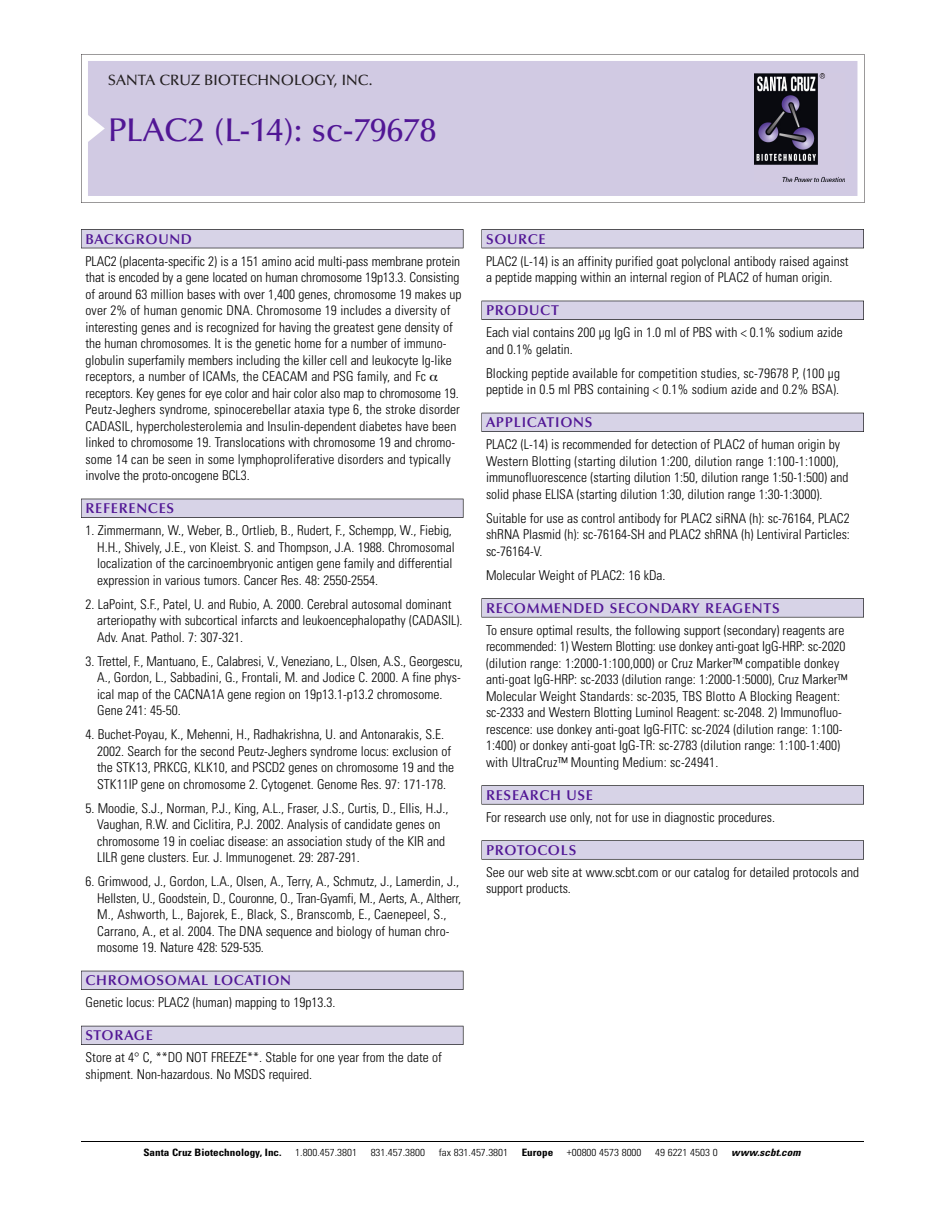
<style>
.page{position:relative;width:945px;height:1215px;background:#fff}
.page>*{position:absolute;margin:0;border:0;box-sizing:border-box;transform-origin:0 0}
.t1{font:500 33px "Optima";color:#511695}
.t2{font:500 15px "Optima";color:#231f20}
.t3{font:600 14.25px "Optima";letter-spacing:.05em;color:#511695}
.t4{font:300 condensed 13.5px/16.5px "Univers";color:#000}
.t5{font:300 condensed 10.2px "Univers";color:#000;scale:1.1 1}
.t6{font:700 condensed 10.2px "Univers";color:#000;scale:1.1 1}
.t7{font:italic 700 condensed 10.2px "Univers";letter-spacing:.005em;color:#000;scale:1.1 1}
</style>
<div class="page">
<svg style="left:81px;top:54px;width:783px;height:149px"></svg>
<div style="left:88px;top:61px;width:769px;height:135px;background:#d1cae3"></div>
<img style="left:755px;top:74px;width:90px;height:108px">
<div style="left:81px;top:229px;width:382px;height:19px;background:#525156"></div>
<div style="left:81px;top:230px;width:382px;height:18px;background:#d7d3e7"></div>
<div style="left:81px;top:499px;width:382px;height:19px;background:#515055"></div>
<div style="left:81px;top:499px;width:382px;height:18px;background:#d7d3e7"></div>
<div style="left:81px;top:971px;width:382px;height:19px;background:#525158"></div>
<div style="left:81px;top:971px;width:382px;height:18px;background:#d7d3e7"></div>
<div style="left:81px;top:1026px;width:382px;height:19px;background:#54535a"></div>
<div style="left:81px;top:1026px;width:382px;height:18px;background:#d7d3e7"></div>
<div style="left:482px;top:229px;width:382px;height:19px;background:#525156"></div>
<div style="left:482px;top:230px;width:381px;height:18px;background:#d7d3e7"></div>
<div style="left:482px;top:301px;width:382px;height:19px;background:#515055"></div>
<div style="left:482px;top:301px;width:381px;height:18px;background:#d7d3e7"></div>
<div style="left:482px;top:413px;width:382px;height:19px;background:#525158"></div>
<div style="left:482px;top:413px;width:381px;height:18px;background:#d7d3e7"></div>
<div style="left:482px;top:598px;width:382px;height:19px;background:#575759"></div>
<div style="left:482px;top:599px;width:381px;height:18px;background:#d7d3e7"></div>
<svg style="left:482px;top:785px;width:382px;height:20px"></svg>
<div style="left:482px;top:786px;width:381px;height:18px;background:#d7d3e7"></div>
<div style="left:482px;top:840px;width:382px;height:20px;background:#626263"></div>
<div style="left:482px;top:841px;width:381px;height:18px;background:#d7d3e7"></div>
<hr style="left:81px;top:1141px;width:783px;height:1px;background:#000">
<p class="t2" style="left:108px;top:74px;width:266px">SANTA CRUZ BIOTECHNOLOGY, INC.</p>
<h1 class="t1" style="left:108px;top:117px;width:330px">PLAC2 (L-14): sc-79678</h1>
<p class="t3" style="left:86px;top:233px;width:108px">BACKGROUND</p>
<p class="t4" style="left:86px;top:254px;width:378px">PLAC2 (placenta-specific 2) is a 151 amino acid multi-pass membrane protein that is encoded by a gene located on human chromosome 19p13.3. Consisting of around 63 million bases with over 1,400 genes, chromosome 19 makes up over 2% of human genomic DNA. Chromosome 19 includes a diversity of interesting genes and is recognized for having the greatest gene density of the human chromosomes. It is the genetic home for a number of immuno&shy;globulin superfamily members including the killer cell and leukocyte Ig-like receptors, a number of ICAMs, the CEACAM and PSG family, and Fc receptors. Key genes for eye color and hair color also map to chromosome 19.<br>Peutz-Jeghers syndrome, spinocerebellar ataxia type 6, the stroke disorder CADASIL, hypercholesterolemia and Insulin-dependent diabetes have been linked to chromosome 19. Translocations with chromosome 19 and chromo&shy;some 14 can be seen in some lymphoproliferative disorders and typically involve the proto-oncogene BCL3.</p>
<p class="t3" style="left:86px;top:503px;width:90px">REFERENCES</p>
<p class="t4" style="left:97px;top:523px;width:359px;text-indent:-12px">1. Zimmermann, W., Weber, B., Ortlieb, B., Rudert, F., Schempp, W., Fiebig, H.H., Shively, J.E., von Kleist. S. and Thompson, J.A. 1988. Chromosomal localization of the carcinoembryonic antigen gene family and differential expression in various tumors. Cancer Res. 48: 2550-2554.</p>
<p class="t4" style="left:97px;top:597px;width:367px;text-indent:-12px">2. LaPoint, S.F., Patel, U. and Rubio, A. 2000. Cerebral autosomal dominant arteriopathy with subcortical infarcts and leukoencephalopathy (CADASIL).<br>Adv. Anat. Pathol. 7: 307-321.</p>
<p class="t4" style="left:97px;top:654px;width:367px;text-indent:-12px">3. Trettel, F., Mantuano, E., Calabresi, V., Veneziano, L., Olsen, A.S., Georgescu, A., Gordon, L., Sabbadini, G., Frontali, M. and Jodice C. 2000. A fine phys&shy;ical map of the CACNA1A gene region on 19p13.1-p13.2 chromosome.<br>Gene 241: 45-50.</p>
<p class="t4" style="left:97px;top:727px;width:359px;text-indent:-12px">4. Buchet-Poyau, K., Mehenni, H., Radhakrishna, U. and Antonarakis, S.E.<br>2002. Search for the second Peutz-Jeghers syndrome locus: exclusion of the STK13, PRKCG, KLK10, and PSCD2 genes on chromosome 19 and the STK11IP gene on chromosome 2. Cytogenet. Genome Res. 97: 171-178.</p>
<p class="t4" style="left:97px;top:801px;width:353px;text-indent:-12px">5. Moodie, S.J., Norman, P.J., King, A.L., Fraser, J.S., Curtis, D., Ellis, H.J., Vaughan, R.W. and Ciclitira, P.J. 2002. Analysis of candidate genes on chromosome 19 in coeliac disease: an association study of the KIR and LILR gene clusters. Eur. J. Immunogenet. 29: 287-291.</p>
<p class="t4" style="left:97px;top:874px;width:365px;text-indent:-12px">6. Grimwood, J., Gordon, L.A., Olsen, A., Terry, A., Schmutz, J., Lamerdin, J., Hellsten, U., Goodstein, D., Couronne, O., Tran-Gyamfi, M., Aerts, A., Altherr, M., Ashworth, L., Bajorek, E., Black, S., Branscomb, E., Caenepeel, S., Carrano, A., et al. 2004. The DNA sequence and biology of human chro&shy;mosome 19. Nature 428: 529-535.</p>
<p class="t3" style="left:86px;top:975px;width:207px">CHROMOSOMAL LOCATION</p>
<p class="t4" style="left:86px;top:995px;width:251px">Genetic locus: PLAC2 (human) mapping to 19p13.3.</p>
<p class="t3" style="left:86px;top:1030px;width:69px">STORAGE</p>
<p class="t4" style="left:86px;top:1050px;width:358px">Store at 4° C, **DO NOT FREEZE**. Stable for one year from the date of shipment. Non-hazardous. No MSDS required.</p>
<p class="t3" style="left:486px;top:233px;width:61px">SOURCE</p>
<p class="t4" style="left:486px;top:254px;width:364px">PLAC2 (L-14) is an affinity purified goat polyclonal antibody raised against a peptide mapping within an internal region of PLAC2 of human origin.</p>
<p class="t3" style="left:486px;top:305px;width:74px">PRODUCT</p>
<p class="t4" style="left:486px;top:325px;width:358px">Each vial contains 200 µg IgG in 1.0 ml of PBS with &lt; 0.1% sodium azide and 0.1% gelatin.</p>
<p class="t4" style="left:486px;top:366px;width:356px">Blocking peptide available for competition studies, sc-79678 P, (100 µg peptide in 0.5 ml PBS containing &lt; 0.1% sodium azide and 0.2% BSA).</p>
<p class="t3" style="left:486px;top:417px;width:108px">APPLICATIONS</p>
<p class="t4" style="left:486px;top:437px;width:364px">PLAC2 (L-14) is recommended for detection of PLAC2 of human origin by Western Blotting (starting dilution 1:200, dilution range 1:100-1:1000), immunofluorescence (starting dilution 1:50, dilution range 1:50-1:500) and solid phase ELISA (starting dilution 1:30, dilution range 1:30-1:3000).</p>
<p class="t4" style="left:486px;top:511px;width:365px;text-align:justify">Suitable for use as control antibody for PLAC2 siRNA (h): sc-76164, PLAC2 shRNA Plasmid (h): sc-76164-SH and PLAC2 shRNA (h) Lentiviral Particles: sc-76164-V.</p>
<p class="t4" style="left:486px;top:568px;width:181px">Molecular Weight of PLAC2: 16 kDa.</p>
<p class="t3" style="left:486px;top:602px;width:295px">RECOMMENDED SECONDARY REAGENTS</p>
<p class="t4" style="left:486px;top:623px;width:363px">To ensure optimal results, the following support (secondary) reagents are recommended: 1) Western Blotting: use donkey anti-goat IgG-HRP: sc-2020 (dilution range: 1:2000-1:100,000) or Cruz Marker™ compatible donkey anti-goat IgG-HRP: sc-2033 (dilution range: 1:2000-1:5000), Cruz Marker™ Molecular Weight Standards: sc-2035, TBS Blotto A Blocking Reagent: sc-2333 and Western Blotting Luminol Reagent: sc-2048. 2) Immunofluo&shy;rescence: use donkey anti-goat IgG-FITC: sc-2024 (dilution range: 1:100- 1:400) or donkey anti-goat IgG-TR: sc-2783 (dilution range: 1:100-1:400) with UltraCruz™ Mounting Medium: sc-24941.</p>
<p class="t3" style="left:486px;top:789px;width:109px">RESEARCH USE</p>
<p class="t4" style="left:486px;top:810px;width:290px">For research use only, not for use in diagnostic procedures.</p>
<p class="t3" style="left:486px;top:844px;width:92px">PROTOCOLS</p>
<p class="t4" style="left:486px;top:865px;width:375px">See our web site at www.scbt.com or our catalog for detailed protocols and support products.</p>
<p class="t6" style="left:143px;top:1148px;width:127px">Santa Cruz Biotechnology, Inc.</p>
<p class="t5" style="left:295px;top:1148px;width:58px">1.800.457.3801</p>
<p class="t5" style="left:371px;top:1148px;width:51px">831.457.3800</p>
<p class="t5" style="left:439px;top:1148px;width:65px">fax 831.457.3801</p>
<p class="t6" style="left:522px;top:1148px;width:30px">Europe</p>
<p class="t5" style="left:567px;top:1148px;width:69px">+00800 4573 8000</p>
<p class="t5" style="left:655px;top:1148px;width:58px">49 6221 4503 0</p>
<p class="t7" style="left:731px;top:1148px;width:64px">www.scbt.com</p>
</div>
